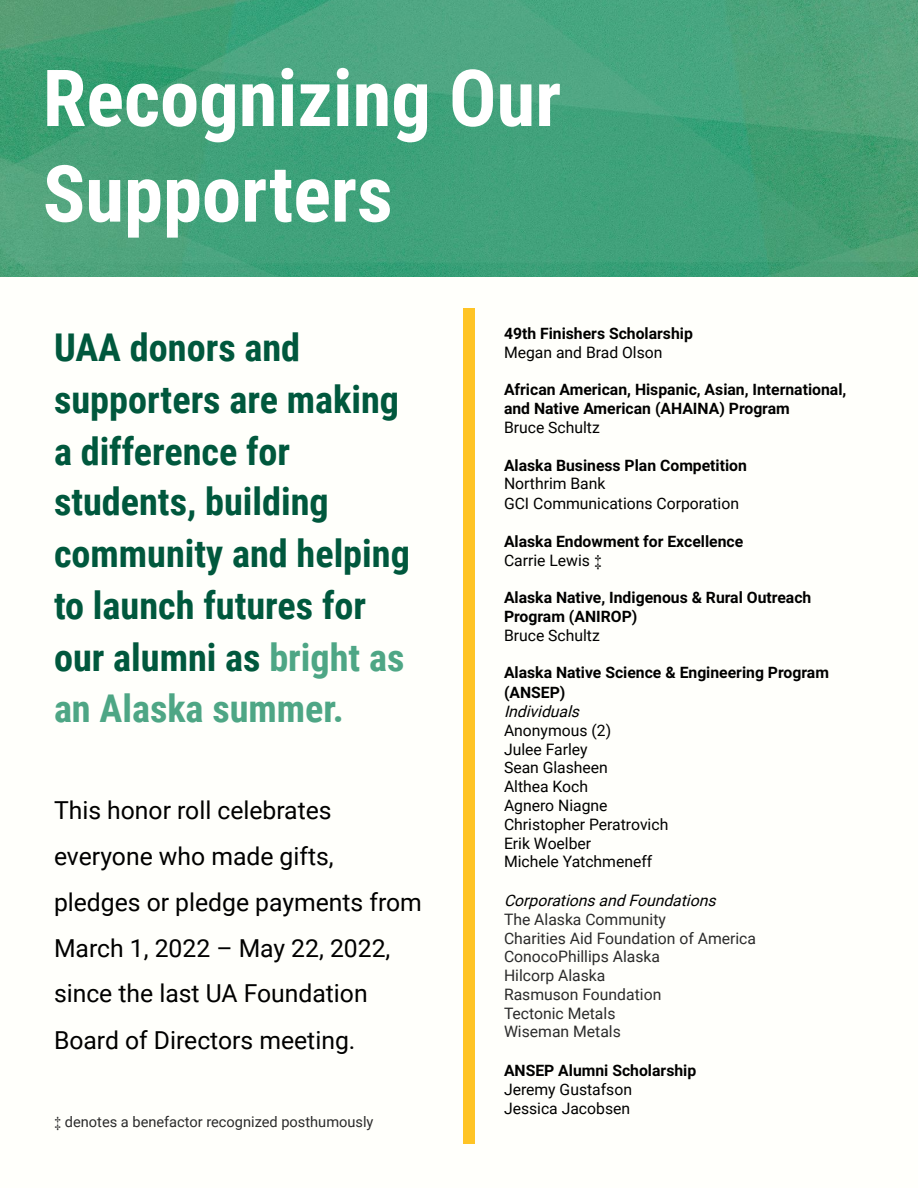
<style>
.page{position:relative;width:918px;height:1188px;background:#fffffb}
.page>*{position:absolute;margin:0;border:0;box-sizing:border-box;transform-origin:0 0}
.t1{font:700 78.75px/95.7px "Roboto Condensed";color:#fff}
.t2{font:700 38.25px/51.6px "Roboto Condensed";color:#00583d}
.t3{font:24.75px/45.9px "Roboto";color:#000}
.t4{font:700 15.75px/19.2px "Roboto";color:#000}
.t5{font:15.75px/18.8px "Roboto";color:#000}
.t6{font:15.75px/18.8px "Roboto";color:#2b2b2b}
.t7{font:italic 15.75px "Roboto";color:#000}
.t8{font:14.7px "Roboto";color:#2b2b2b}
.s1{color:#4ea685}
.s2{font-family:"Times New Roman"}
.s3{font-weight:400}
.s4{font-family:"Times New Roman";font-weight:400}
</style>
<div class="page">
<img style="left:0;top:0;width:918px;height:276px">
<div style="left:463px;top:308px;width:12px;height:417px;background:#ffc425"></div>
<div style="left:463px;top:725px;width:12px;height:417px;background:#ffc425"></div>
<svg style="left:463px;top:1142px;width:12px;height:1px"></svg>
<h1 class="t1" style="left:43px;top:58px;width:520px">Recognizing Our<br>Supporters</h1>
<h2 class="t2" style="left:54px;top:326px;width:357px">UAA donors and supporters are making a difference for students, building community and helping to launch futures for our alumni as <span class="s1">bright as an Alaska summer.</span></h2>
<h3 class="t3" style="left:54px;top:788px;width:369px">This honor roll celebrates everyone who made gifts, pledges or pledge payments from<br>March 1, 2022 – May 22, 2022, since the last UA Foundation<br>Board of Directors meeting.</h3>
<p class="t8" style="left:54px;top:1114px;width:321px"><span class="s2">‡</span> denotes a benefactor recognized posthumously</p>
<p class="t4" style="left:504px;top:324px;width:190px">49th Finishers Scholarship</p>
<p class="t5" style="left:504px;top:343px;width:160px">Megan and Brad Olson</p>
<p class="t4" style="left:504px;top:380px;width:344px">African American, Hispanic, Asian, International, and Native American (AHAINA) Program</p>
<p class="t5" style="left:504px;top:418px;width:97px">Bruce Schultz</p>
<p class="t4" style="left:504px;top:456px;width:245px">Alaska Business Plan Competition</p>
<p class="t5" style="left:504px;top:474px;width:237px;line-height:19.2px">Northrim Bank<br>GCI Communications Corporation</p>
<p class="t4" style="left:504px;top:532px;width:241px">Alaska Endowment for Excellence<br><span class="s3">Carrie Lewis</span> <span class="s4">‡</span></p>
<p class="t4" style="left:504px;top:588px;width:309px">Alaska Native, Indigenous &amp; Rural Outreach<br>Program (ANIROP)</p>
<p class="t5" style="left:504px;top:626px;width:97px">Bruce Schultz</p>
<p class="t4" style="left:504px;top:663px;width:326px">Alaska Native Science &amp; Engineering Program (ANSEP)</p>
<p class="t7" style="left:504px;top:702px;width:81px">Individuals</p>
<p class="t5" style="left:504px;top:721px;width:166px">Anonymous (2)<br>Julee Farley<br>Sean Glasheen<br>Althea Koch<br>Agnero Niagne<br>Christopher Peratrovich<br>Erik Woelber<br>Michele Yatchmeneff</p>
<p class="t7" style="left:504px;top:891px;width:218px">Corporationsand Foundations</p>
<p class="t6" style="left:504px;top:910px;width:254px">The Alaska Community<br>Charities Aid Foundation of America<br>ConocoPhillips Alaska<br>Hilcorp Alaska<br>Rasmuson Foundation<br>Tectonic Metals<br>Wiseman Metals</p>
<p class="t4" style="left:504px;top:1061px;width:194px">ANSEP Alumni Scholarship</p>
<p class="t5" style="left:504px;top:1080px;width:130px;line-height:19.2px">Jeremy Gustafson<br>Jessica Jacobsen</p>
</div>
